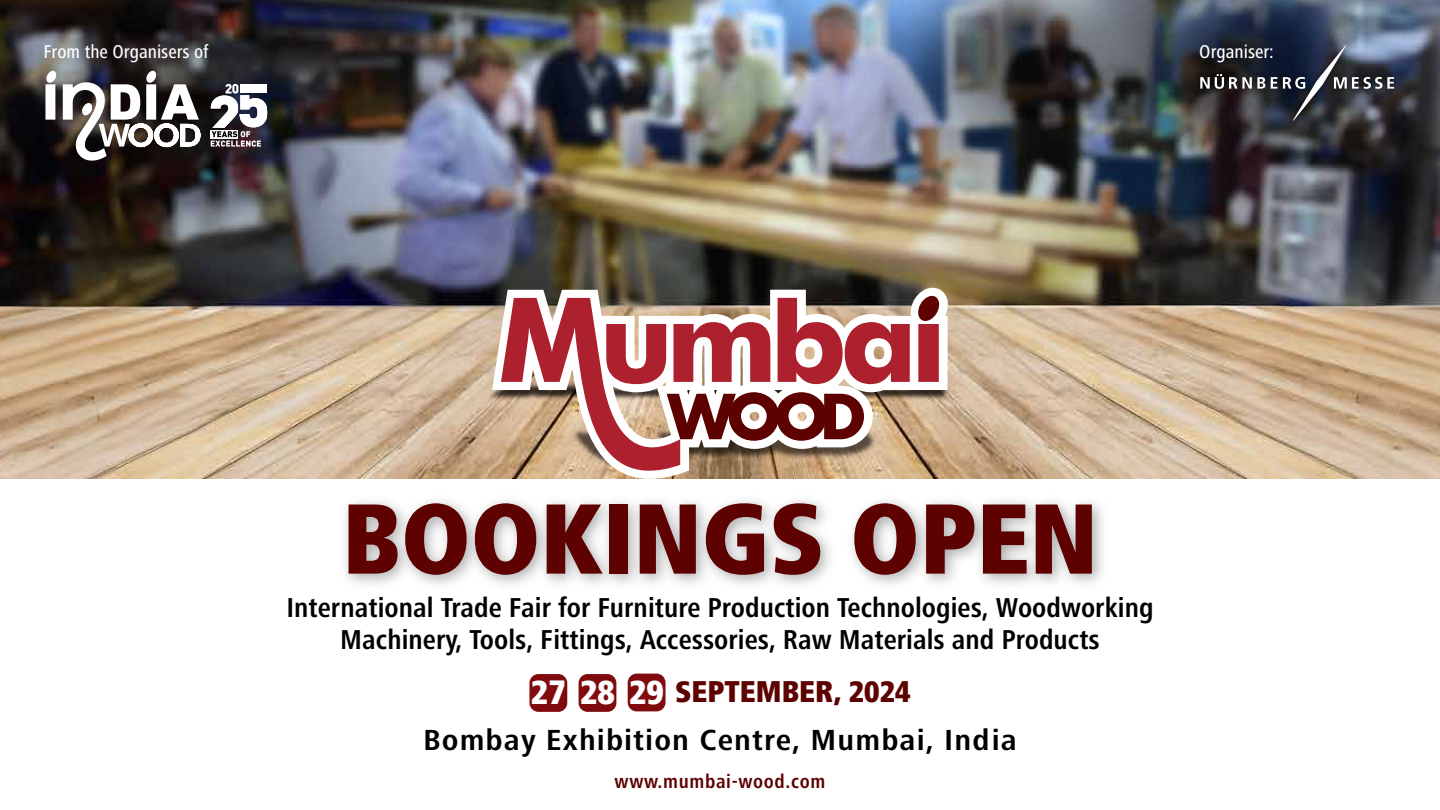
<style>
.page{position:relative;width:1440px;height:810px;background:#fff}
.page>*{position:absolute;margin:0;border:0;box-sizing:border-box;transform-origin:0 0}
.t1{font:900 condensed 99px "Frutiger LT";color:#5d0101}
.t2{font:700 condensed 30.15px "Frutiger Next";letter-spacing:.03em;color:#000;scale:1.11 1}
.t3{font:900 condensed 29.7px "Frutiger LT";color:#5d0101}
.t4{font:700 condensed 28.35px/31.3px "Frutiger Next";color:#000;text-align:center}
.t5{font:700 condensed 20.1px "Frutiger Next";letter-spacing:.03em;color:#5d0101}
.t6{font:500 condensed 19.2px "Frutiger Next";color:#fff}
.s1{font-size:33.45px;color:#fff}
</style>
<div class="page">
<img style="left:0;top:0;width:1440px;height:478px">
<img style="left:438px;top:331px;width:561px;height:119px">
<svg style="left:492px;top:288px;width:457px;height:186px"></svg>
<svg style="left:501px;top:294px;width:439px;height:180px"></svg>
<img style="left:1191px;top:36px;width:212px;height:94px">
<svg style="left:1200px;top:74px;width:65px;height:15px"></svg>
<svg style="left:1271px;top:77px;width:6px;height:12px"></svg>
<svg style="left:1283px;top:45px;width:111px;height:76px;background:#454a57"></svg>
<div style="left:628px;top:674px;width:38px;height:37px;background:#800b0f;border-radius:9px"></div>
<div style="left:579px;top:674px;width:37px;height:38px;background:#800b0f;border-radius:9px"></div>
<div style="left:529px;top:674px;width:38px;height:38px;background:#800b0f;border-radius:9px"></div>
<img style="left:327px;top:474px;width:792px;height:111px">
<div style="left:45px;top:84px;width:10px;height:36px;background:#fff"></div>
<svg style="left:46px;top:71px;width:11px;height:12px"></svg>
<svg style="left:63px;top:71px;width:138px;height:98px"></svg>
<img style="left:211px;top:44px;width:199px;height:142px">
<p class="t6" style="left:44px;top:40px;width:167px">From the Organisers of</p>
<p class="t6" style="left:1199px;top:41px;width:76px">Organiser:</p>
<h1 class="t1" style="left:342px;top:479px;width:757px">BOOKINGS OPEN</h1>
<p class="t4" style="left:286px;top:592px;width:869px">International Trade Fair for Furniture Production Technologies, Woodworking<br>Machinery, Tools, Fittings, Accessories, Raw Materials and Products</p>
<p class="t3" style="left:531px;top:674px;width:381px"><span class="s1">27 28 29</span> SEPTEMBER, 2024</p>
<p class="t2" style="left:423px;top:723px;width:537px">Bombay Exhibition Centre, Mumbai, India</p>
<p class="t5" style="left:615px;top:770px;width:212px">www.mumbai-wood.com</p>
</div>
